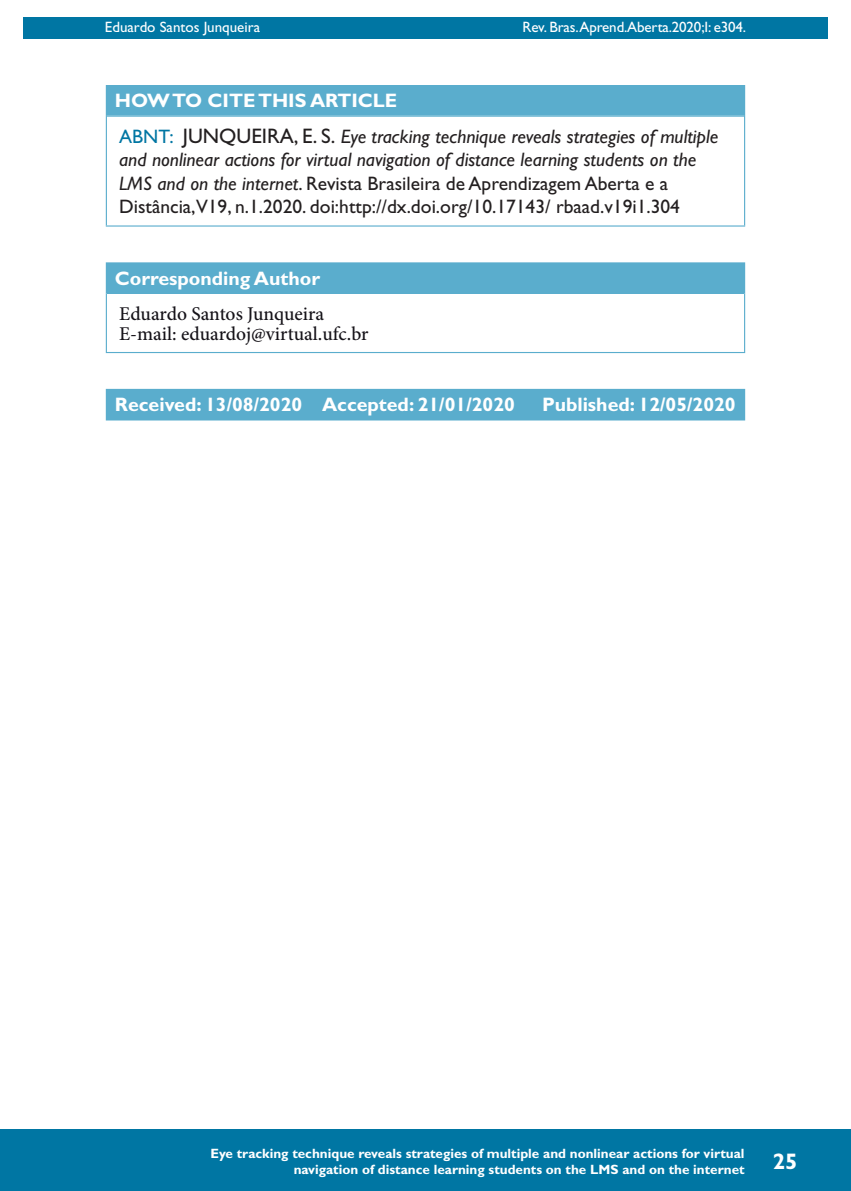
<style>
.page{position:relative;width:851px;height:1191px;background:#fff}
.page>*{position:absolute;margin:0;border:0;box-sizing:border-box;transform-origin:0 0}
.t1{font:700 22.5px "Gill Sans Std";color:#fff}
.t2{font:19.5px/23.4px "Gill Sans Std";color:#231f20}
.t3{font:italic 19.5px/35.5px "Gill Sans Std";color:#231f20}
.t4{font:700 19.5px "Gill Sans Std";color:#fff}
.t5{font:500 19.5px/19.6px "Minion Pro";color:#161319}
.t6{font:15px "Gill Sans Std";letter-spacing:-.01em;color:#fff}
.t7{font:700 13.5px/16.2px "Gill Sans Std";color:#fff;text-align:right}
.s1{font-weight:700;font-style:normal;color:#fff}
.s2{font-style:normal;color:#0076a3}
.s3{font-style:normal;font-size:21px}
.s4{font-style:italic}
</style>
<div class="page">
<div style="left:23px;top:17px;width:804px;height:21px;background:#0076a3"></div>
<div style="left:0;top:1129px;width:850px;height:62px;background:#0076a3"></div>
<div style="left:106px;top:86px;width:638px;height:30px;background:#5aadcd"></div>
<hr style="left:106px;top:85px;width:639px;height:1px;background:#5aadcd">
<hr style="left:744px;top:86px;width:1px;height:30px;background:#5aadcd">
<hr style="left:107px;top:115px;width:637px;height:2px;background:#5aadcd">
<hr style="left:744px;top:116px;width:1px;height:109px;background:#5aadcd">
<hr style="left:106px;top:225px;width:639px;height:2px;background:#5aadcd">
<div style="left:106px;top:263px;width:638px;height:30px;background:#5aadcd"></div>
<hr style="left:744px;top:293px;width:1px;height:59px;background:#5aadcd">
<hr style="left:106px;top:352px;width:639px;height:1px;background:#5aadcd">
<hr style="left:106px;top:262px;width:639px;height:1px;background:#5aadcd">
<hr style="left:744px;top:263px;width:1px;height:30px;background:#5aadcd">
<hr style="left:107px;top:292px;width:637px;height:2px;background:#5aadcd">
<div style="left:106px;top:389px;width:638px;height:31px;background:#5aadcd"></div>
<hr style="left:106px;top:389px;width:639px;height:1px;background:#5aadcd">
<svg style="left:103px;top:38px;width:4px;height:383px"></svg>
<svg style="left:744px;top:390px;width:1px;height:29px"></svg>
<hr style="left:106px;top:419px;width:639px;height:1px;background:#5aadcd">
<p class="t6" style="left:105px;top:18px;width:157px">Eduardo Santos Junqueira</p>
<p class="t6" style="left:522px;top:18px;width:225px">Rev. Bras.Aprend.Aberta.2020;I: e304.</p>
<p class="t3" style="left:115px;top:83px;width:605px"><span class="s1">HOW TO CITE THIS ARTICLE<br></span><span class="s2">ABNT:</span> <span class="s3">JUNQUEIRA, E. S.</span> Eye tracking technique reveals strategies of multiple</p>
<p class="t2" style="left:119px;top:148px;width:578px"><span class="s4">and nonlinear actions for virtual navigation of distance learning students on the<br>LMS and on the internet</span>. Revista Brasileira de Aprendizagem Aberta e a<br>Distância,V19, n.1.2020. doi:http://dx.doi.org/10.17143/ rbaad.v19i1.304</p>
<p class="t4" style="left:115px;top:267px;width:207px">Corresponding Author</p>
<p class="t5" style="left:119px;top:304px;width:251px">Eduardo Santos Junqueira<br>E-mail: eduardoj@virtual.ufc.br</p>
<p class="t4" style="left:115px;top:393px;width:401px">Received: 13/08/2020 Accepted: 21/01/2020</p>
<p class="t4" style="left:542px;top:393px;width:195px">Published: 12/05/2020</p>
<p class="t7" style="left:210px;top:1145px;width:535px">Eye tracking technique reveals strategies of multiple and nonlinear actions for virtual navigation of distance learning students on the LMS and on the internet</p>
<p class="t1" style="left:772px;top:1148px;width:26px">25</p>
</div>
